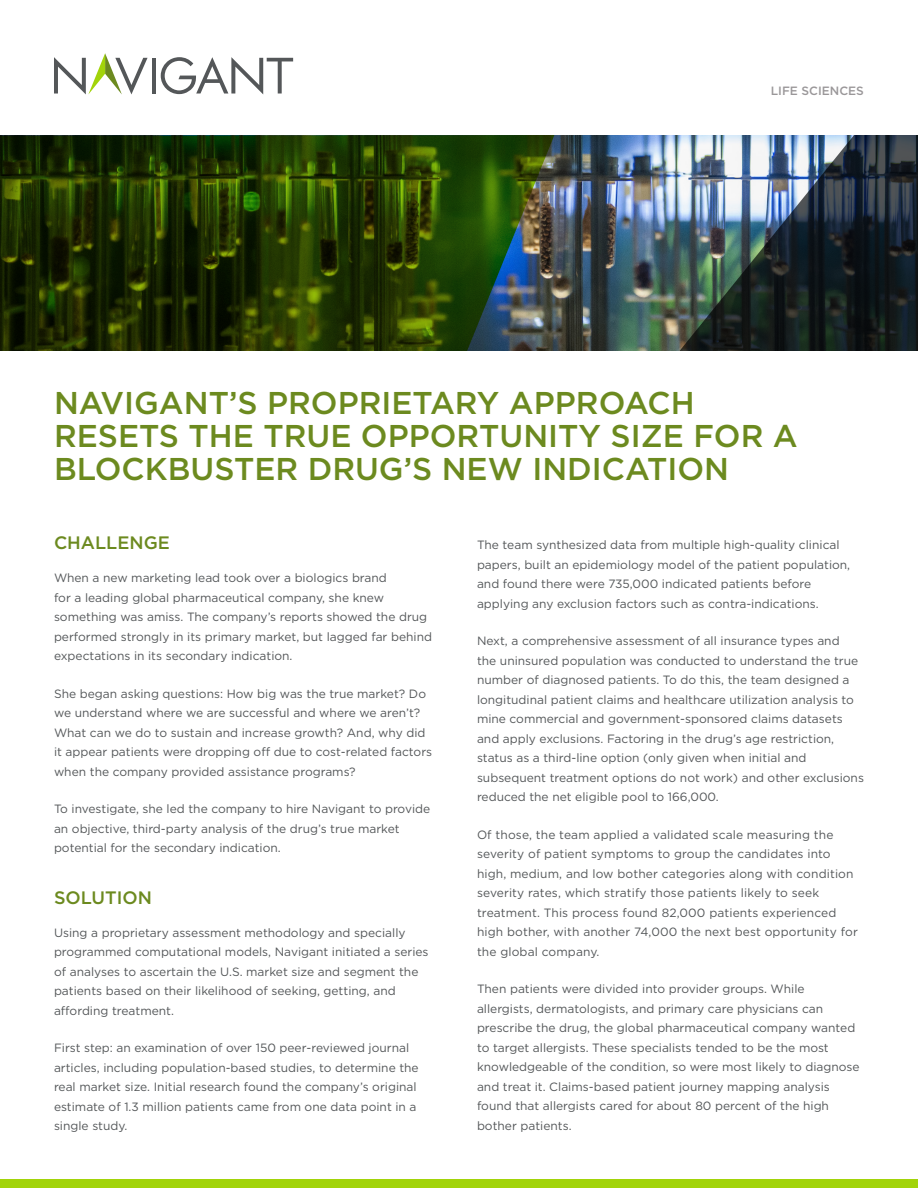
<style>
.page{position:relative;width:918px;height:1188px;background:#fff}
.page>*{position:absolute;margin:0;border:0;box-sizing:border-box;transform-origin:0 0}
.COVER_-_Title_Green{font:500 31.5px/33px "Gotham";color:#6c8a1f}
.BOD_-_Copy_Headers{font:500 18px "Gotham";color:#6c8a1f}
.BOD_-_Copy_P1_Gray{font:12px/19.5px "Gotham";color:#545759}
.t1{font:500 12px "Gotham";color:#9a9799}
</style>
<div class="page">
<hr style="left:152px;top:58px;width:4px;height:36px;background:#545759">
<svg style="left:161px;top:57px;width:132px;height:37px"></svg>
<svg style="left:54px;top:53px;width:94px;height:42px"></svg>
<img style="left:554px;top:135px;width:126px;height:216px">
<svg style="left:0;top:135px;width:554px;height:216px;background:#25390a"></svg>
<img style="left:680px;top:135px;width:238px;height:216px">
<div style="left:0;top:1179px;width:918px;height:9px;background:#a2d40a"></div>
<p class="t1" style="left:771px;top:82px;width:95px">LIFE SCIENCES</p>
<p class="COVER_-_Title_Green" style="left:54px;top:386px;width:745px">NAVIGANT’S PROPRIETARY APPROACH<br>RESETS THE TRUE OPPORTUNITY SIZE FOR A<br>BLOCKBUSTER DRUG’S NEW INDICATION</p>
<p class="BOD_-_Copy_Headers" style="left:54px;top:531px;width:117px">CHALLENGE</p>
<p class="BOD_-_Copy_P1_Gray" style="left:54px;top:568px;width:380px">When a new marketing lead took over a biologics brand<br>for a leading global pharmaceutical company, she knew something was amiss. The company’s reports showed the drug performed strongly in its primary market, but lagged far behind expectations in its secondary indication.</p>
<p class="BOD_-_Copy_P1_Gray" style="left:54px;top:683px;width:380px">She began asking questions: How big was the true market? Do we understand where we are successful and where we aren’t?<br>What can we do to sustain and increase growth? And, why did it appear patients were dropping off due to cost-related factors when the company provided assistance programs?</p>
<p class="BOD_-_Copy_P1_Gray" style="left:54px;top:799px;width:378px">To investigate, she led the company to hire Navigant to provide an objective, third-party analysis of the drug’s true market potential for the secondary indication.</p>
<p class="BOD_-_Copy_Headers" style="left:54px;top:885px;width:100px">SOLUTION</p>
<p class="BOD_-_Copy_P1_Gray" style="left:54px;top:922px;width:376px">Using a proprietary assessment methodology and specially programmed computational models, Navigant initiated a series of analyses to ascertain the U.S. market size and segment the patients based on their likelihood of seeking, getting, and affording treatment.</p>
<p class="BOD_-_Copy_P1_Gray" style="left:54px;top:1038px;width:366px">First step: an examination of over 150 peer-reviewed journal articles, including population-based studies, to determine the real market size. Initial research found the company’s original estimate of 1.3 million patients came from one data point in a single study.</p>
<p class="BOD_-_Copy_P1_Gray" style="left:477px;top:535px;width:375px">The team synthesized data from multiple high-quality clinical papers, built an epidemiology model of the patient population, and found there were 735,000 indicated patients before applying any exclusion factors such as contra-indications.</p>
<p class="BOD_-_Copy_P1_Gray" style="left:477px;top:631px;width:388px">Next, a comprehensive assessment of all insurance types and<br>the uninsured population was conducted to understand the true number of diagnosed patients. To do this, the team designed a longitudinal patient claims and healthcare utilization analysis to mine commercial and government-sponsored claims datasets and apply exclusions. Factoring in the drug’s age restriction, status as a third-line option (only given when initial and subsequent treatment options do not work) and other exclusions reduced the net eligible pool to 166,000.</p>
<p class="BOD_-_Copy_P1_Gray" style="left:477px;top:824px;width:382px">Of those, the team applied a validated scale measuring the severity of patient symptoms to group the candidates into high, medium, and low bother categories along with condition severity rates, which stratify those patients likely to seek treatment. This process found 82,000 patients experienced high bother, with another 74,000 the next best opportunity for the global company.</p>
<p class="BOD_-_Copy_P1_Gray" style="left:477px;top:979px;width:384px">Then patients were divided into provider groups. While allergists, dermatologists, and primary care physicians can prescribe the drug, the global pharmaceutical company wanted to target allergists. These specialists tended to be the most knowledgeable of the condition, so were most likely to diagnose and treat it. Claims-based patient journey mapping analysis found that allergists cared for about 80 percent of the high bother patients.</p>
</div>
